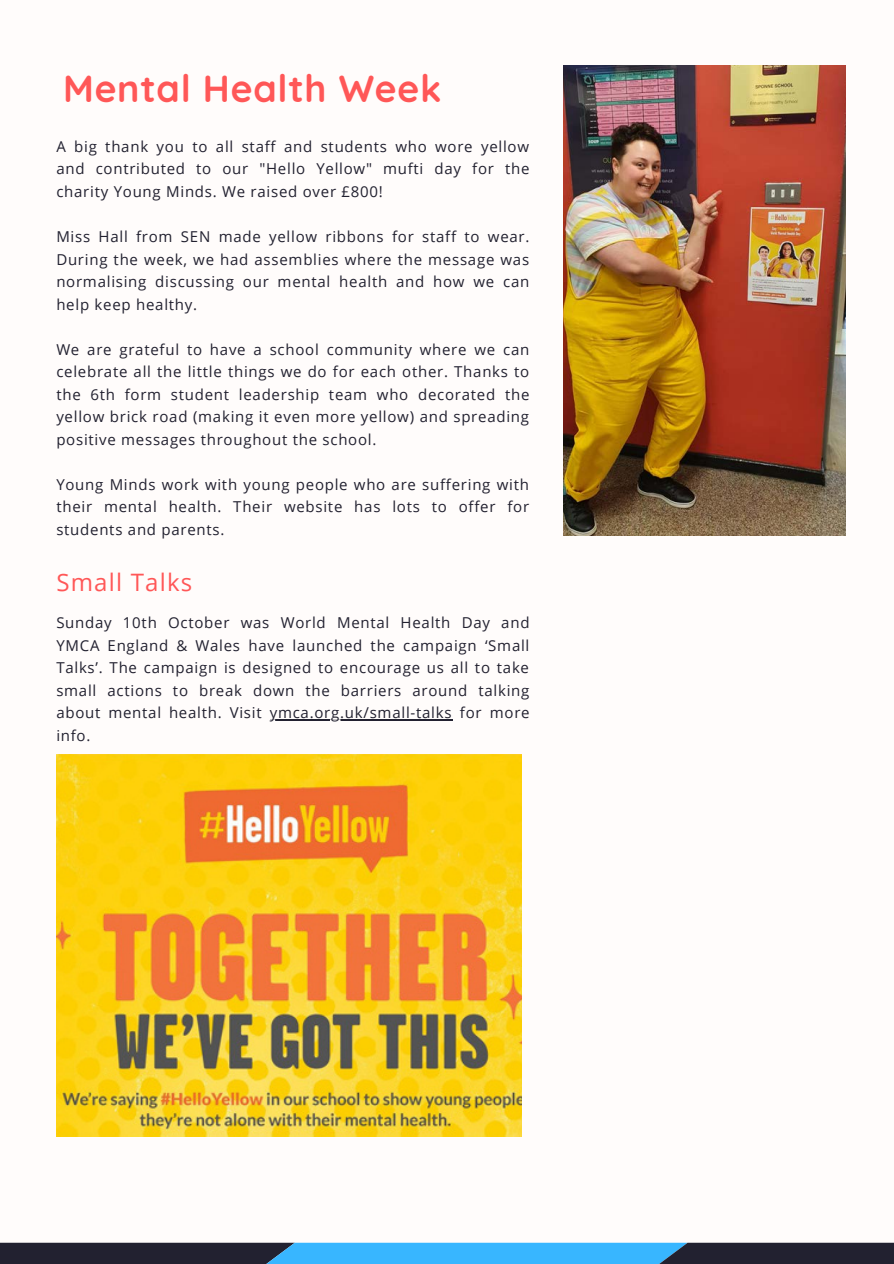
<style>
.page{position:relative;width:894px;height:1264px;background:#fff}
.page>*{position:absolute;margin:0;border:0;box-sizing:border-box;transform-origin:0 0}
.t1{font:700 37.65px "Quicksand";letter-spacing:.02em;color:#ff5757}
.t2{font:24px "Open Sans";letter-spacing:.05em;color:#ff5757}
.t3{font:15px/22.5px "Open Sans";letter-spacing:.05em;color:#222130;text-align:justify}
</style>
<div class="page">
<div style="left:0;top:0;width:893px;height:1263px;background:#fffcfb"></div>
<svg style="left:0;top:1242px;width:893px;height:21px;background:#33688f"></svg>
<img style="left:563px;top:66px;width:281px;height:469px">
<img style="left:56px;top:754px;width:465px;height:382px">
<hr style="left:270px;top:719px;width:182px;height:1px;background:#222130">
<p class="t1" style="left:63px;top:65px;width:380px">Mental Health Week</p>
<p class="t3" style="left:56px;top:135px;width:474px">A big thank you to all staff and students who wore yellow and contributed to our "Hello Yellow" mufti day for the charity Young Minds. We raised over £800!</p>
<p class="t3" style="left:56px;top:225px;width:474px">Miss Hall from SEN made yellow ribbons for staff to wear.<br>During the week, we had assemblies where the message was normalising discussing our mental health and how we can help keep healthy.</p>
<p class="t3" style="left:56px;top:337px;width:474px">We are grateful to have a school community where we can celebrate all the little things we do for each other. Thanks to the 6th form student leadership team who decorated the yellow brick road (making it even more yellow) and spreading positive messages throughout the school.</p>
<p class="t3" style="left:56px;top:473px;width:474px">Young Minds work with young people who are suffering with their mental health. Their website has lots to offer for students and parents.</p>
<p class="t2" style="left:56px;top:565px;width:137px">Small Talks</p>
<p class="t3" style="left:56px;top:611px;width:475px">Sunday 10th October was World Mental Health Day and YMCA England &amp; Wales have launched the campaign ‘Small Talks’. The campaign is designed to encourage us all to take small actions to break down the barriers around talking about mental health. Visit ymca.org.uk/small-talks for more info.</p>
</div>
